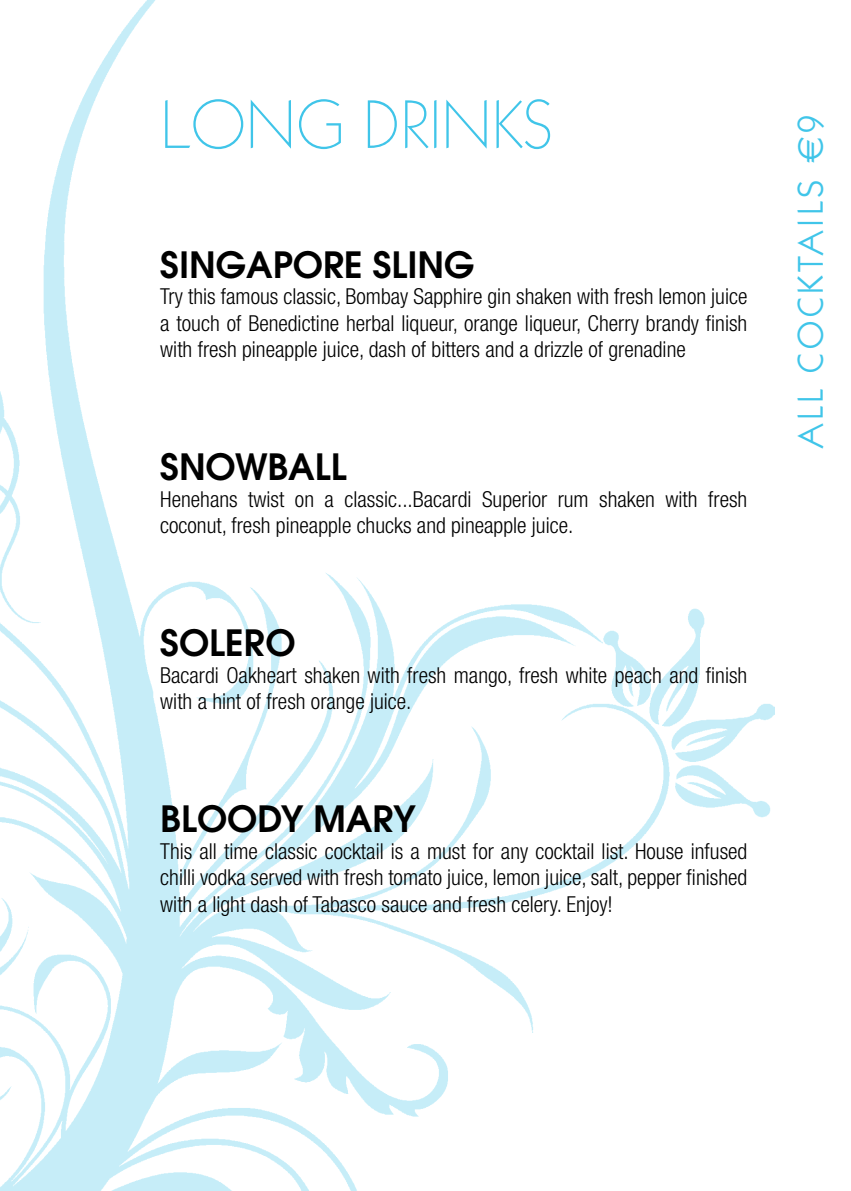
<style>
.page{position:relative;width:851px;height:1191px;background:#fff}
.page>*{position:absolute;margin:0;border:0;box-sizing:border-box;transform-origin:0 0}
.t1{font:300 66px "Kabel";color:#40c5e9}
.t2{font:600 36px "Avant Garde";color:#000}
.t3{font:36px "Itc Kabel";color:#40c5e9}
.t4{font:300 condensed 22px/26.4px "Helvetica Neue";color:#000;text-align:justify}
.s1{font-family:"Euro Sans"}
</style>
<div class="page">
<img style="left:0;top:0;width:774px;height:1191px">
<h1 class="t1" style="left:160px;top:89px;width:394px">LONG DRINKS</h1>
<h2 class="t2" style="left:160px;top:241px;width:315px">SINGAPORE SLING</h2>
<p class="t4" style="left:160px;top:283px;width:588px">Try this famous classic, Bombay Sapphire gin shaken with fresh lemon juice a touch of Benedictine herbal liqueur, orange liqueur, Cherry brandy finish with fresh pineapple juice, dash of bitters and a drizzle of grenadine</p>
<h2 class="t2" style="left:160px;top:443px;width:188px">SNOWBALL</h2>
<p class="t4" style="left:160px;top:485px;width:588px">Henehans twist on a classic...Bacardi Superior rum shaken with fresh coconut, fresh pineapple chucks and pineapple juice.</p>
<h2 class="t2" style="left:160px;top:619px;width:135px">SOLERO</h2>
<p class="t4" style="left:160px;top:661px;width:588px">Bacardi Oakheart shaken with fresh mango, fresh white peach and finish with a hint of fresh orange juice.</p>
<h2 class="t2" style="left:160px;top:795px;width:257px">BLOODY MARY</h2>
<p class="t4" style="left:160px;top:837px;width:588px">This all time classic cocktail is a must for any cocktail list. House infused chilli vodka served with fresh tomato juice, lemon juice, salt, pepper finished with a light dash of Tabasco sauce and fresh celery. Enjoy!</p>
<h2 class="t3" style="left:789px;top:448px;width:335px;rotate:-90deg">All cocktails <span class="s1">€</span>9</h2>
</div>
